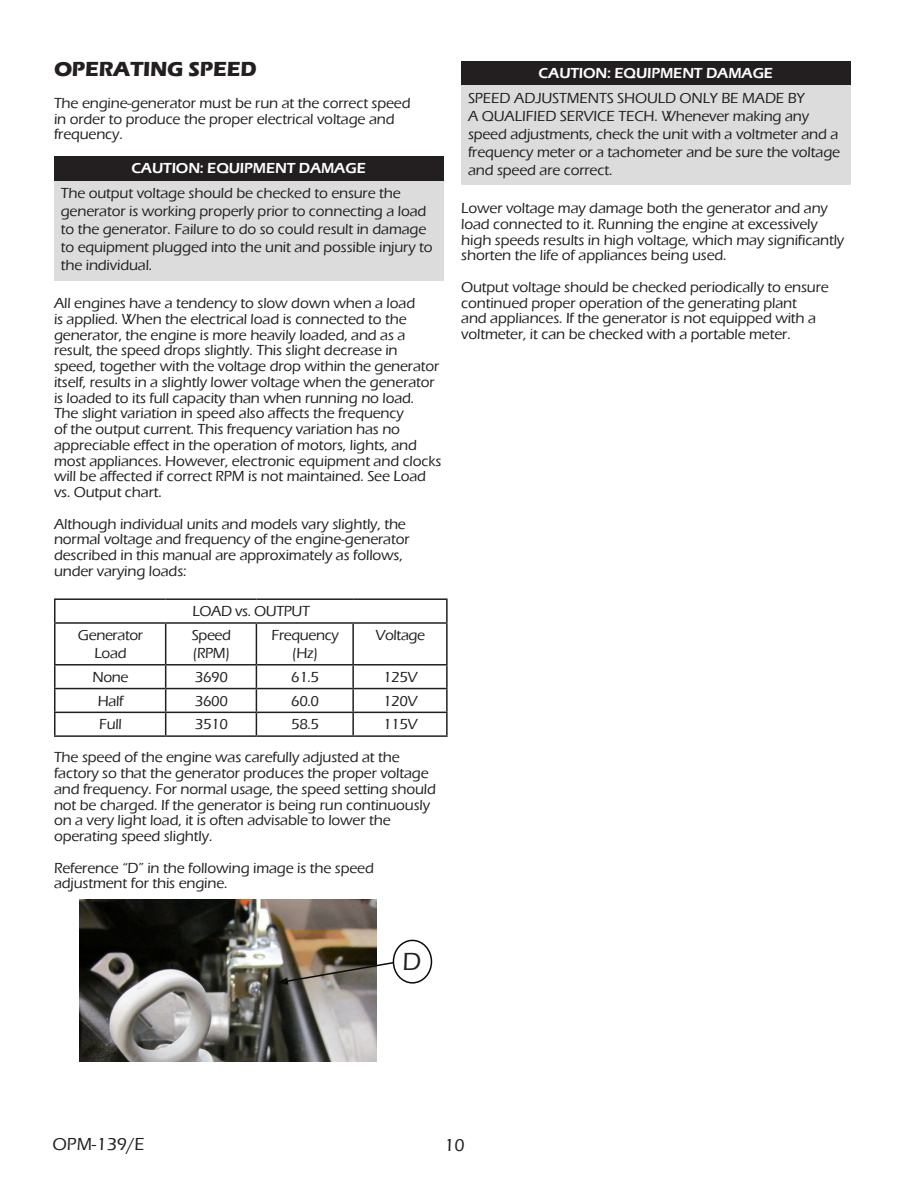
<style>
.page{position:relative;width:918px;height:1188px;background:#fff}
.page>*{position:absolute;margin:0;border:0;box-sizing:border-box;transform-origin:0 0}
.TOC_Sub_Heading{font:500 25.5px "Eras ITC";color:#231f20}
.HEADING11{font:700 21px "Eras ITC";letter-spacing:-.01em;color:#231f20}
.t1{font:500 18px "Eras ITC";color:#231f20}
.Body_text{font:500 15px/15.8px "Eras ITC";letter-spacing:-.01em;color:#231f20}
.CAUTION_ITALIC{font:500 15px/18px "Eras ITC";letter-spacing:-.01em;color:#231f20}
.TOC_Sub_Heading-2{font:500 15px/18px "Eras ITC";letter-spacing:-.025em;color:#231f20;text-align:center}
.HEADING11-2{font:500 15px/15.8px "Eras ITC";letter-spacing:-.01em;color:#231f20}
.CAUTION{font:600 15px "Eras ITC";letter-spacing:-.01em;color:#fff}
</style>
<div class="page">
<div style="left:54px;top:156px;width:389px;height:28px;background:#231f20"></div>
<div style="left:54px;top:181px;width:389px;height:99px;background:#dcdcdc"></div>
<hr style="left:54px;top:598px;width:112px;height:2px;background:#231f20">
<hr style="left:54px;top:600px;width:2px;height:22px;background:#231f20">
<hr style="left:166px;top:598px;width:90px;height:2px;background:#231f20">
<hr style="left:256px;top:598px;width:97px;height:2px;background:#231f20">
<hr style="left:353px;top:598px;width:95px;height:2px;background:#231f20">
<hr style="left:446px;top:600px;width:2px;height:22px;background:#231f20">
<hr style="left:54px;top:622px;width:112px;height:2px;background:#231f20">
<hr style="left:54px;top:624px;width:2px;height:40px;background:#231f20">
<hr style="left:166px;top:622px;width:90px;height:2px;background:#231f20">
<hr style="left:165px;top:624px;width:1px;height:40px;background:#231f20">
<hr style="left:256px;top:622px;width:97px;height:2px;background:#231f20">
<hr style="left:256px;top:624px;width:1px;height:40px;background:#231f20">
<hr style="left:353px;top:622px;width:95px;height:2px;background:#231f20">
<hr style="left:352px;top:624px;width:2px;height:40px;background:#231f20">
<hr style="left:446px;top:624px;width:2px;height:40px;background:#231f20">
<hr style="left:54px;top:664px;width:112px;height:2px;background:#231f20">
<hr style="left:54px;top:666px;width:2px;height:22px;background:#231f20">
<hr style="left:166px;top:664px;width:90px;height:2px;background:#231f20">
<hr style="left:256px;top:664px;width:97px;height:2px;background:#231f20">
<hr style="left:353px;top:664px;width:95px;height:2px;background:#231f20">
<hr style="left:352px;top:666px;width:2px;height:22px;background:#231f20">
<hr style="left:446px;top:666px;width:2px;height:22px;background:#231f20">
<hr style="left:54px;top:688px;width:112px;height:1px;background:#231f20">
<hr style="left:54px;top:689px;width:2px;height:23px;background:#231f20">
<hr style="left:166px;top:688px;width:90px;height:1px;background:#231f20">
<hr style="left:256px;top:688px;width:97px;height:1px;background:#231f20">
<hr style="left:353px;top:688px;width:95px;height:1px;background:#231f20">
<hr style="left:352px;top:689px;width:2px;height:23px;background:#231f20">
<hr style="left:446px;top:689px;width:2px;height:23px;background:#231f20">
<hr style="left:54px;top:712px;width:112px;height:1px;background:#231f20">
<hr style="left:54px;top:713px;width:2px;height:22px;background:#231f20">
<hr style="left:166px;top:712px;width:90px;height:1px;background:#231f20">
<svg style="left:165px;top:666px;width:1px;height:69px"></svg>
<hr style="left:256px;top:712px;width:97px;height:1px;background:#231f20">
<svg style="left:256px;top:666px;width:1px;height:69px"></svg>
<hr style="left:353px;top:712px;width:95px;height:1px;background:#231f20">
<hr style="left:352px;top:713px;width:2px;height:22px;background:#231f20">
<hr style="left:446px;top:713px;width:2px;height:22px;background:#231f20">
<hr style="left:54px;top:735px;width:112px;height:2px;background:#231f20">
<hr style="left:166px;top:735px;width:90px;height:2px;background:#231f20">
<hr style="left:256px;top:735px;width:97px;height:2px;background:#231f20">
<hr style="left:353px;top:735px;width:95px;height:2px;background:#231f20">
<img style="left:80px;top:900px;width:297px;height:162px">
<svg style="left:277px;top:961px;width:120px;height:24px;background:#7f7970"></svg>
<div style="left:393px;top:940px;width:38px;height:43px;background:#fff;border-radius:50%"></div>
<div style="left:393px;top:940px;width:39px;height:44px;border:2px solid #090b09;border-radius:50%"></div>
<div style="left:461px;top:61px;width:389px;height:27px;background:#231f20"></div>
<div style="left:461px;top:86px;width:389px;height:99px;background:#dcdcdc"></div>
<p class="HEADING11" style="left:54px;top:57px;width:204px">OPERATING SPEED</p>
<p class="HEADING11-2" style="left:54px;top:95px;width:358px">The engine-generator must be run at the correct speed in order to produce the proper electrical voltage and frequency.</p>
<p class="CAUTION" style="left:131px;top:160px;width:236px">CAUTION: EQUIPMENT DAMAGE</p>
<p class="CAUTION_ITALIC" style="left:61px;top:184px;width:373px">The output voltage should be checked to ensure the generator is working properly prior to connecting a load to the generator. Failure to do so could result in damage to equipment plugged into the unit and possible injury to the individual.</p>
<p class="Body_text" style="left:54px;top:296px;width:389px">All engines have a tendency to slow down when a load<br>is applied. When the electrical load is connected to the generator, the engine is more heavily loaded, and as a result, the speed drops slightly. This slight decrease in speed, together with the voltage drop within the generator itself, results in a slightly lower voltage when the generator is loaded to its full capacity than when running no load.<br>The slight variation in speed also affects the frequency<br>of the output current. This frequency variation has no appreciable effect in the operation of motors, lights, and most appliances. However, electronic equipment and clocks will be affected if correct RPM is not maintained. See Load vs. Output chart.</p>
<p class="Body_text" style="left:54px;top:516px;width:357px">Although individual units and models vary slightly, the normal voltage and frequency of the engine-generator described in this manual are approximately as follows, under varying loads:</p>
<p class="TOC_Sub_Heading-2" style="left:192px;top:602px;width:119px">LOAD vs. OUTPUT</p>
<p class="TOC_Sub_Heading-2" style="left:78px;top:626px;width:67px">Generator<br>Load</p>
<p class="TOC_Sub_Heading-2" style="left:192px;top:626px;width:41px">Speed</p>
<p class="TOC_Sub_Heading-2" style="left:271px;top:626px;width:69px">Frequency (Hz)</p>
<p class="TOC_Sub_Heading-2" style="left:375px;top:626px;width:51px">Voltage</p>
<p class="TOC_Sub_Heading-2" style="left:193px;top:644px;width:39px">(RPM)</p>
<p class="TOC_Sub_Heading-2" style="left:93px;top:668px;width:38px">None</p>
<p class="TOC_Sub_Heading-2" style="left:195px;top:668px;width:35px">3690</p>
<p class="TOC_Sub_Heading-2" style="left:291px;top:668px;width:29px">61.5</p>
<p class="TOC_Sub_Heading-2" style="left:383px;top:668px;width:36px">125V</p>
<p class="TOC_Sub_Heading-2" style="left:98px;top:692px;width:27px">Half</p>
<p class="TOC_Sub_Heading-2" style="left:195px;top:692px;width:35px">3600</p>
<p class="TOC_Sub_Heading-2" style="left:291px;top:692px;width:29px">60.0</p>
<p class="TOC_Sub_Heading-2" style="left:383px;top:692px;width:36px">120V</p>
<p class="TOC_Sub_Heading-2" style="left:99px;top:716px;width:24px">Full</p>
<p class="TOC_Sub_Heading-2" style="left:195px;top:716px;width:35px">3510</p>
<p class="TOC_Sub_Heading-2" style="left:291px;top:716px;width:29px">58.5</p>
<p class="TOC_Sub_Heading-2" style="left:383px;top:716px;width:36px">115V</p>
<p class="Body_text" style="left:54px;top:750px;width:383px">The speed of the engine was carefully adjusted at the factory so that the generator produces the proper voltage and frequency. For normal usage, the speed setting should not be charged. If the generator is being run continuously on a very light load, it is often advisable to lower the operating speed slightly.</p>
<p class="Body_text" style="left:54px;top:860px;width:321px">Reference “D” in the following image is the speed adjustment for this engine.</p>
<p class="CAUTION" style="left:539px;top:65px;width:236px">CAUTION: EQUIPMENT DAMAGE</p>
<p class="CAUTION_ITALIC" style="left:468px;top:89px;width:374px">SPEED ADJUSTMENTS SHOULD ONLY BE MADE BY<br>A QUALIFIED SERVICE TECH. Whenever making any speed adjustments, check the unit with a voltmeter and a frequency meter or a tachometer and be sure the voltage and speed are correct.</p>
<p class="Body_text" style="left:461px;top:200px;width:385px">Lower voltage may damage both the generator and any load connected to it. Running the engine at excessively high speeds results in high voltage, which may significantly shorten the life of appliances being used.</p>
<p class="Body_text" style="left:461px;top:279px;width:369px">Output voltage should be checked periodically to ensure continued proper operation of the generating plant<br>and appliances. If the generator is not equipped with a voltmeter, it can be checked with a portable meter.</p>
<p class="TOC_Sub_Heading" style="left:402px;top:948px;width:20px">D</p>
<p class="t1" style="left:52px;top:1134px;width:94px">OPM-139/E</p>
<p class="t1" style="left:444px;top:1135px;width:22px">10</p>
</div>
